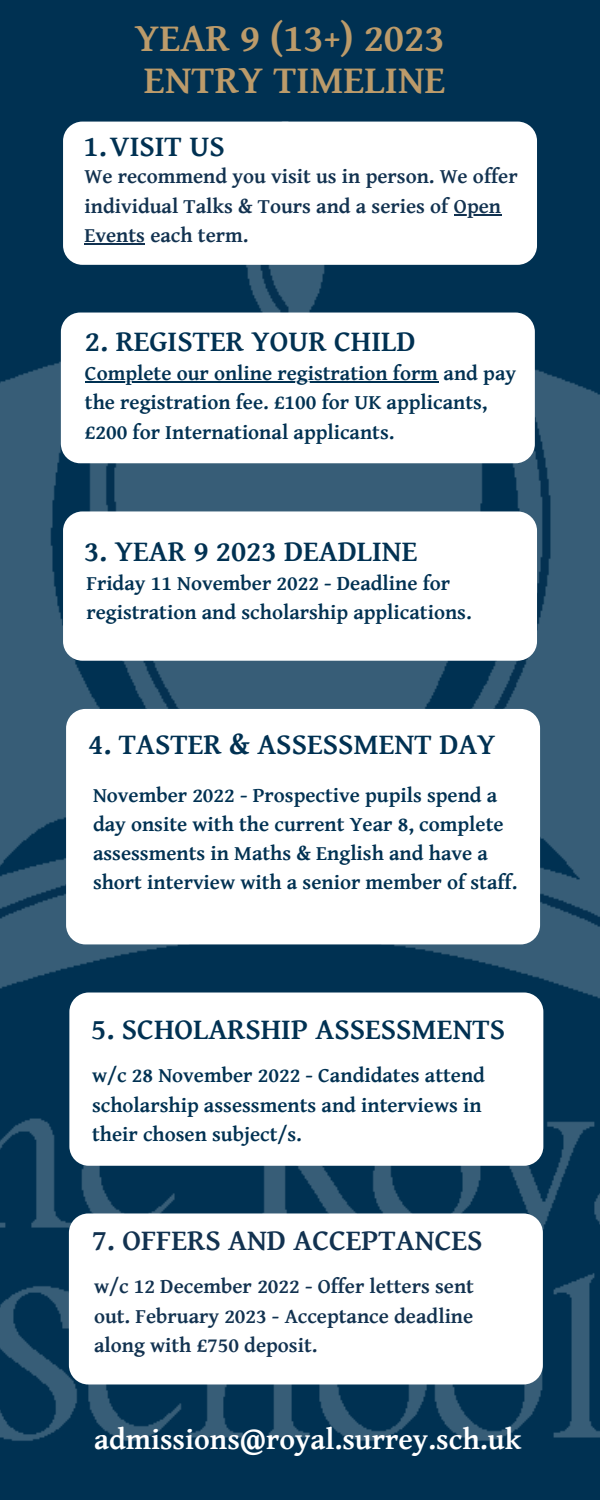
<style>
.page{position:relative;width:600px;height:1500px;background:#003152}
.page>*{position:absolute;margin:0;border:0;box-sizing:border-box;transform-origin:0 0}
.t1{font:700 40px/42px "Gentium Basic";color:#bc9b6a}
.t2{font:700 30px "Gentium Basic";color:#003152}
.t3{font:700 30px "Gentium Basic";color:#fff}
.t4{font:700 30px "Gentium Basic";color:#123250}
.t5{font:700 21px/29.2px "Gentium Basic";color:#003152}
.t6{font:700 21px/29.2px "Gentium Basic";color:#123250}
</style>
<div class="page">
<img style="left:0;top:122px;width:600px;height:1319px">
<div style="left:63px;top:122px;width:474px;height:143px;background:#fff;border-radius:19px"></div>
<div style="left:61px;top:313px;width:474px;height:150px;background:#fff;border-radius:19px"></div>
<div style="left:63px;top:511px;width:474px;height:150px;background:#fff;border-radius:19px"></div>
<hr style="left:454px;top:214px;width:47px;height:2px;background:#123250">
<hr style="left:85px;top:243px;width:60px;height:2px;background:#123250">
<hr style="left:85px;top:382px;width:353px;height:1px;background:#003152">
<div style="left:69px;top:993px;width:474px;height:173px;background:#fff;border-radius:19px"></div>
<div style="left:69px;top:1213px;width:474px;height:171px;background:#fff;border-radius:19px"></div>
<div style="left:66px;top:709px;width:474px;height:235px;background:#fff;border-radius:19px"></div>
<h1 class="t1" style="left:135px;top:18px;width:312px">YEAR 9 (13+) 2023<br>ENTRY TIMELINE</h1>
<h2 class="t2" style="left:83px;top:130px;width:143px">1.VISIT US</h2>
<p class="t6" style="left:85px;top:163px;width:435px">We recommend you visit us in person. We offer individual Talks &amp; Tours and a series of Open<br>Events each term.</p>
<h2 class="t2" style="left:85px;top:325px;width:332px">2. REGISTER YOUR CHILD</h2>
<p class="t5" style="left:85px;top:359px;width:433px">Complete our online registration form and pay the registration fee. £100 for UK applicants, £200 for International applicants.</p>
<h2 class="t2" style="left:84px;top:534px;width:335px">3. YEAR 9 2023 DEADLINE</h2>
<p class="t5" style="left:86px;top:569px;width:387px">Friday 11 November 2022 - Deadline for registration and scholarship applications.</p>
<h2 class="t2" style="left:88px;top:728px;width:409px">4. TASTER &amp; ASSESSMENT DAY</h2>
<p class="t5" style="left:93px;top:781px;width:426px">November 2022 - Prospective pupils spend a day onsite with the current Year 8, complete assessments in Maths &amp; English and have a short interview with a senior member of staff.</p>
<h2 class="t2" style="left:91px;top:1012px;width:416px">5. SCHOLARSHIP ASSESSMENTS</h2>
<p class="t5" style="left:92px;top:1061px;width:394px">w/c 28 November 2022 - Candidates attend scholarship assessments and interviews in their chosen subject/s.</p>
<h2 class="t4" style="left:92px;top:1223px;width:392px">7. OFFERS AND ACCEPTANCES</h2>
<p class="t6" style="left:94px;top:1272px;width:381px;text-align:justify">w/c 12 December 2022 - Offer letters sent out. February 2023 - Acceptance deadline along with £750 deposit.</p>
<h2 class="t3" style="left:94px;top:1423px;width:429px">admissions@royal.surrey.sch.uk</h2>
</div>
